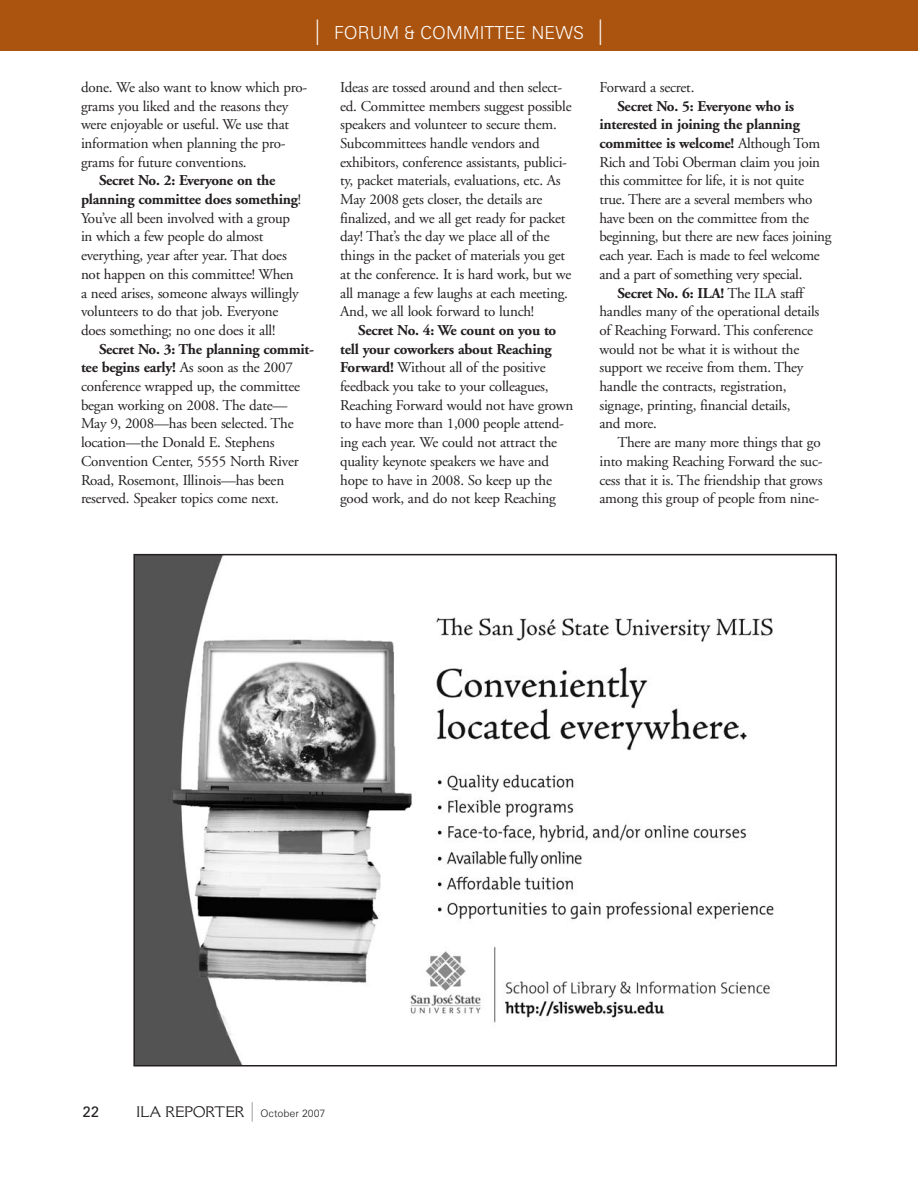
<style>
.page{position:relative;width:918px;height:1188px;background:#fff}
.page>*{position:absolute;margin:0;border:0;box-sizing:border-box;transform-origin:0 0}
.t1{font:300 18px "Zurich BT";color:#fff}
.t2{font:15px/18.8px "Adobe Garamond";letter-spacing:-.015em;color:#231f20}
.t3{font:700 15px "Adobe Garamond";letter-spacing:-.015em;color:#231f20}
.t4{font:15px "Cantoria";letter-spacing:-.02em;color:#231f20}
.t5{font:15px "Zurich BT";color:#231f20}
.s1{font-size:25.5px}
.s2{font-weight:700}
.s3{font-weight:400}
.s4{font-family:"Zurich BT";font-weight:300;font-size:19.5px;color:#939598}
.s5{font-family:"Zurich BT";font-weight:300;font-size:10.5px}
</style>
<div class="page">
<div style="left:0;top:0;width:918px;height:51px;background:#ab540f"></div>
<img style="left:136px;top:557px;width:638px;height:506px">
<div style="left:133px;top:554px;width:704px;height:512px;border:2px solid #231f20"></div>
<p class="t1" style="left:311px;top:27px;width:297px"><span class="s1">|</span> FORUM &amp; COMMITTEE NEWS <span class="s1">|</span></p>
<p class="t2" style="left:81px;top:79px;width:228px">done. We also want to know which pro&shy;grams you liked and the reasons they were enjoyable or useful. We use that information when planning the pro&shy;grams for future conventions.</p>
<p class="t2" style="left:81px;top:173px;width:222px;text-indent:18px"><span class="s2">Secret No. 2: Everyone on the planning committee does something</span>!<br>You’ve all been involved with a group in which a few people do almost everything, year after year. That does not happen on this committee! When a need arises, someone always willingly volunteers to do that job. Everyone does something; no one does it all!</p>
<p class="t2" style="left:81px;top:341px;width:235px;text-indent:18px"><span class="s2">Secret No. 3: The planning commit&shy;tee begins early!</span> As soon as the 2007 conference wrapped up, the committee began working on 2008. The date— May 9, 2008—has been selected. The location—the Donald E. Stephens Convention Center, 5555 North River Road, Rosemont, Illinois—has been reserved. Speaker topics come next.</p>
<p class="t2" style="left:340px;top:79px;width:233px">Ideas are tossed around and then select&shy;ed. Committee members suggest possible speakers and volunteer to secure them.<br>Subcommittees handle vendors and exhibitors, conference assistants, publici&shy;ty, packet materials, evaluations, etc. As May 2008 gets closer, the details are finalized, and we all get ready for packet day! That’s the day we place all of the things in the packet of materials you get at the conference. It is hard work, but we all manage a few laughs at each meeting.<br>And, we all look forward to lunch!</p>
<p class="t2" style="left:340px;top:322px;width:235px;text-indent:18px"><span class="s2">Secret No. 4: We count on you to tell your coworkers about Reaching Forward!</span> Without all of the positive feedback you take to your colleagues, Reaching Forward would not have grown to have more than 1,000 people attend&shy;ing each year. We could not attract the quality keynote speakers we have and hope to have in 2008. So keep up the good work, and do not keep Reaching</p>
<p class="t2" style="left:599px;top:79px;width:97px">Forward a secret.</p>
<p class="t3" style="left:617px;top:100px;width:178px">Secret No. 5: Everyone who is</p>
<p class="t3" style="left:599px;top:118px;width:202px">interested in joining the planning</p>
<p class="t3" style="left:599px;top:137px;width:222px">committee is welcome! <span class="s3">Although Tom</span></p>
<p class="t2" style="left:599px;top:154px;width:222px">Rich and Tobi Oberman claim you join</p>
<p class="t2" style="left:599px;top:173px;width:206px">this committee for life, it is not quite</p>
<p class="t2" style="left:599px;top:191px;width:215px">true. There are a several members who</p>
<p class="t2" style="left:599px;top:210px;width:211px">have been on the committee from the</p>
<p class="t2" style="left:599px;top:229px;width:234px">beginning, but there are new faces joining</p>
<p class="t2" style="left:599px;top:247px;width:222px">each year. Each is made to feel welcome</p>
<p class="t2" style="left:599px;top:266px;width:205px">and a part of something very special.</p>
<p class="t3" style="left:617px;top:287px;width:188px">Secret No. 6: ILA! <span class="s3">The ILA staff</span></p>
<p class="t2" style="left:599px;top:303px;width:221px">handles many of the operational details</p>
<p class="t2" style="left:599px;top:322px;width:215px">of Reaching Forward. This conference</p>
<p class="t2" style="left:599px;top:341px;width:201px">would not be what it is without the</p>
<p class="t2" style="left:599px;top:360px;width:206px">support we receive from them. They</p>
<p class="t2" style="left:599px;top:378px;width:189px">handle the contracts, registration,</p>
<p class="t2" style="left:599px;top:397px;width:193px">signage, printing, financial details,</p>
<p class="t2" style="left:599px;top:416px;width:59px">and more.</p>
<p class="t2" style="left:617px;top:434px;width:205px">There are many more things that go</p>
<p class="t2" style="left:599px;top:453px;width:225px">into making Reaching Forward the suc-</p>
<p class="t2" style="left:599px;top:472px;width:225px">cess that it is. The friendship that grows</p>
<p class="t2" style="left:599px;top:490px;width:221px">among this group of people from nine-</p>
<p class="t5" style="left:82px;top:1106px;width:18px">22</p>
<p class="t4" style="left:136px;top:1106px;width:191px">ILA REPORTER <span class="s4">|</span> <span class="s5">October 2007</span></p>
</div>
